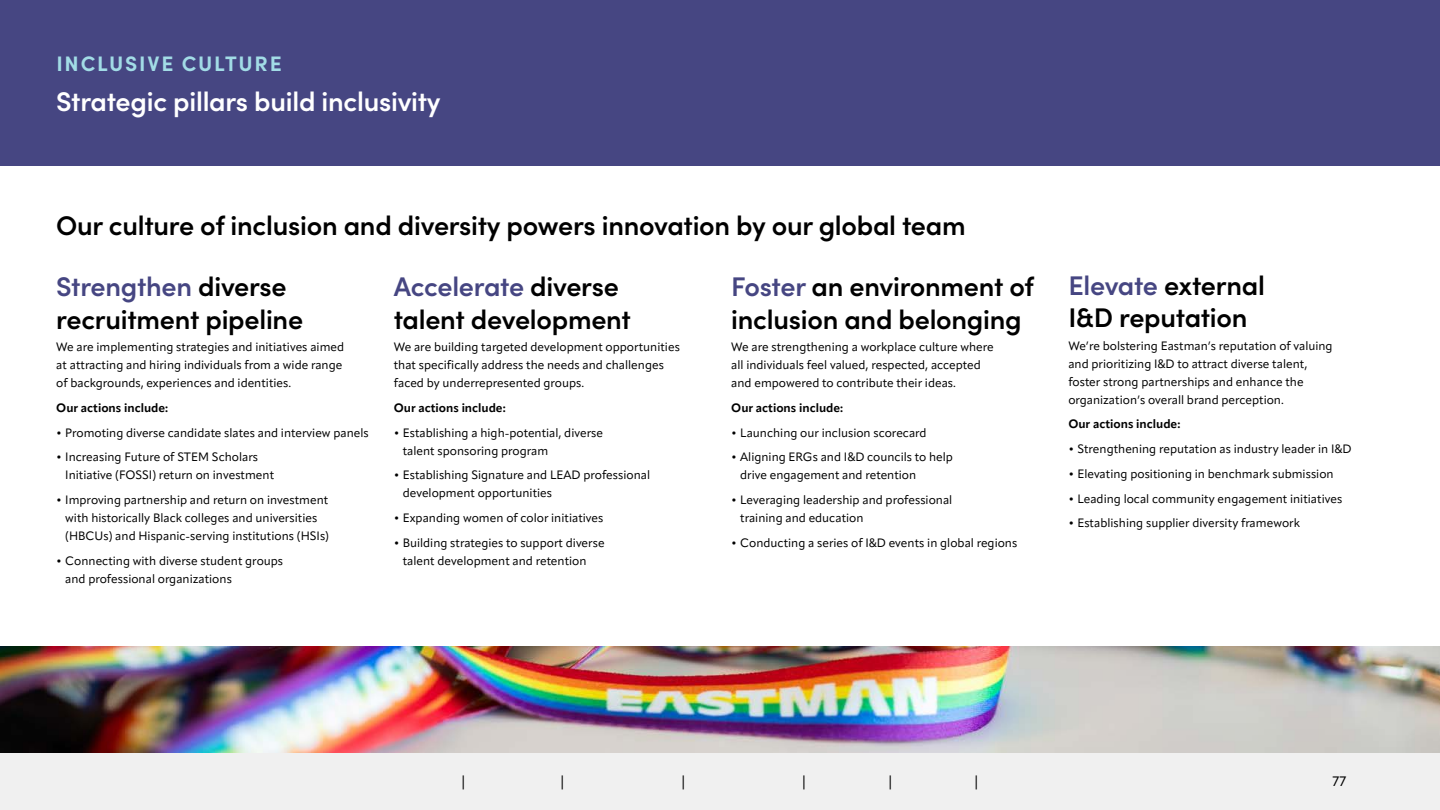
<style>
.page{position:relative;width:1440px;height:810px;background:#fff}
.page>*{position:absolute;margin:0;border:0;box-sizing:border-box;transform-origin:0 0}
.t1{font:600 27px/32.4px "Sofia Pro";letter-spacing:-.01em;color:#000}
.t2{font:600 27px "Sofia Pro";letter-spacing:-.01em;color:#fff}
.t3{font:700 21px "Sofia Pro";letter-spacing:.085em;color:#a2dce6}
.t4{font:13.5px "Apparat";color:#000}
.t5{font:12px/18px "Apparat";color:#000}
.t6{font:700 12px "Apparat";color:#000}
.s1{color:#464682}
</style>
<div class="page">
<div style="left:0;top:0;width:1440px;height:165px;background:#464682"></div>
<img style="left:0;top:646px;width:1440px;height:108px">
<div style="left:0;top:754px;width:1440px;height:56px;background:#f0f0f0"></div>
<h2 class="t3" style="left:56px;top:48px;width:227px">INCLUSIVE CULTURE</h2>
<h1 class="t2" style="left:56px;top:81px;width:386px">Strategic pillars build inclusivity</h1>
<h1 class="t1" style="left:56px;top:207px;width:911px">Our culture of inclusion and diversity powers innovation by our global team</h1>
<h1 class="t1" style="left:56px;top:269px;width:248px"><span class="s1">Strengthen</span> diverse recruitment pipeline</h1>
<p class="t5" style="left:56px;top:338px;width:289px">We are implementing strategies and initiatives aimed at attracting and hiring individuals from a wide range of backgrounds, experiences and identities.</p>
<p class="t6" style="left:56px;top:400px;width:114px">Our actions include:</p>
<p class="t5" style="left:56px;top:423px;width:314px">• Promoting diverse candidate slates and interview panels</p>
<p class="t5" style="left:65px;top:448px;width:210px;text-indent:-9px">• Increasing Future of STEM Scholars<br>Initiative (FOSSI) return on investment</p>
<p class="t5" style="left:65px;top:491px;width:265px;text-indent:-9px">• Improving partnership and return on investment with historically Black colleges and universities (HBCUs) and Hispanic-serving institutions (HSIs)</p>
<p class="t5" style="left:65px;top:552px;width:219px;text-indent:-9px">• Connecting with diverse student groups and professional organizations</p>
<h1 class="t1" style="left:394px;top:269px;width:239px"><span class="s1">Accelerate</span> diverse talent development</h1>
<p class="t5" style="left:394px;top:338px;width:288px">We are building targeted development opportunities that specifically address the needs and challenges faced by underrepresented groups.</p>
<p class="t6" style="left:394px;top:400px;width:114px">Our actions include:</p>
<p class="t5" style="left:403px;top:423px;width:202px;text-indent:-9px">• Establishing a high-potential, diverse talent sponsoring program</p>
<p class="t5" style="left:403px;top:466px;width:249px;text-indent:-9px">• Establishing Signature and LEAD professional development opportunities</p>
<p class="t5" style="left:394px;top:509px;width:211px">• Expanding women of color initiatives</p>
<p class="t5" style="left:403px;top:534px;width:203px;text-indent:-9px">• Building strategies to support diverse talent development and retention</p>
<h1 class="t1" style="left:731px;top:269px;width:304px"><span class="s1">Foster</span> an environment of inclusion and belonging</h1>
<p class="t5" style="left:731px;top:338px;width:264px">We are strengthening a workplace culture where all individuals feel valued, respected, accepted and empowered to contribute their ideas.</p>
<p class="t6" style="left:731px;top:400px;width:114px">Our actions include:</p>
<p class="t5" style="left:731px;top:423px;width:197px">• Launching our inclusion scorecard</p>
<p class="t5" style="left:740px;top:448px;width:214px;text-indent:-9px">• Aligning ERGs and I&amp;D councils to help drive engagement and retention</p>
<p class="t5" style="left:740px;top:491px;width:214px;text-indent:-9px">• Leveraging leadership and professional training and education</p>
<p class="t5" style="left:731px;top:534px;width:288px">• Conducting a series of I&amp;D events in global regions</p>
<h1 class="t1" style="left:1068px;top:267px;width:198px"><span class="s1">Elevate</span> external<br>I&amp;D reputation</h1>
<p class="t5" style="left:1068px;top:337px;width:266px">We’re bolstering Eastman’s reputation of valuing and prioritizing I&amp;D to attract diverse talent, foster strong partnerships and enhance the organization’s overall brand perception.</p>
<p class="t6" style="left:1068px;top:417px;width:114px">Our actions include:</p>
<p class="t5" style="left:1068px;top:440px;width:285px">• Strengthening reputation as industry leader in I&amp;D</p>
<p class="t5" style="left:1068px;top:465px;width:267px">• Elevating positioning in benchmark submission</p>
<p class="t5" style="left:1068px;top:490px;width:275px">• Leading local community engagement initiatives</p>
<p class="t5" style="left:1068px;top:514px;width:233px">• Establishing supplier diversity framework</p>
<p class="t4" style="left:460px;top:774px;width:9px">|</p>
<p class="t4" style="left:559px;top:774px;width:9px">|</p>
<p class="t4" style="left:679px;top:774px;width:9px">|</p>
<p class="t4" style="left:800px;top:774px;width:9px">|</p>
<p class="t4" style="left:886px;top:773px;width:9px">|</p>
<p class="t4" style="left:973px;top:773px;width:9px">|</p>
<p class="t4" style="left:1333px;top:774px;width:15px">77</p>
</div>
